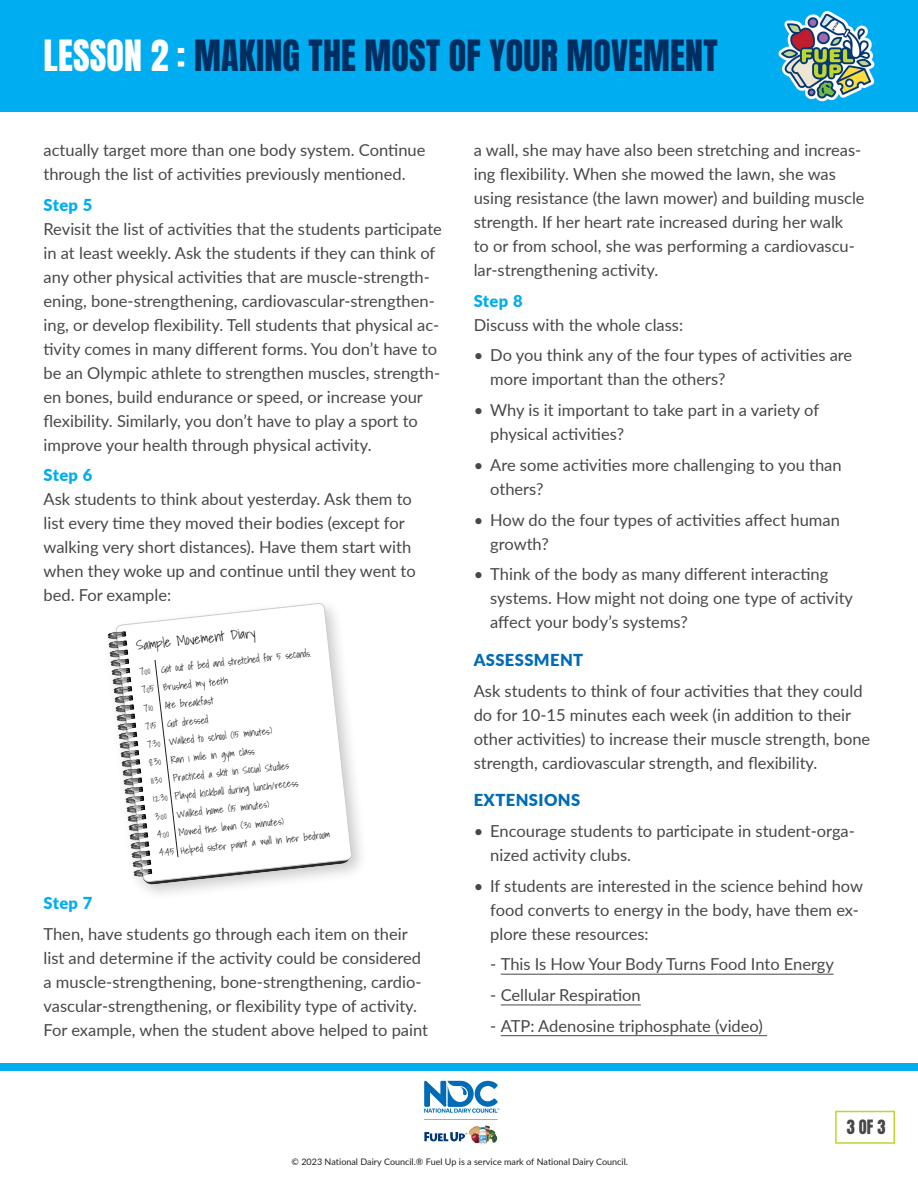
<style>
.page{position:relative;width:918px;height:1188px;background:#fff}
.page>*{position:absolute;margin:0;border:0;box-sizing:border-box;transform-origin:0 0}
.t1{font:36px "Anton";letter-spacing:.005em;color:#002e61}
.t2{font:16.5px/24px "Lato";color:#474747}
.t3{font:900 16.5px "Lato";letter-spacing:.02em;color:#00adf0}
.t4{font:900 16.5px "Lato";letter-spacing:.025em;color:#006bb6}
.t5{font:16.5px "Anton";color:#474747}
.t6{font:300 13.5px "Shadows Into";color:#231f20}
.t7{font:300 9.75px "Shadows Into";color:#231f20}
.t8{font:9px "Lato";color:#231f20}
.s1{color:#fff}
.s2{font-weight:900;color:#006bb6}
</style>
<div class="page">
<div style="left:0;top:0;width:918px;height:111px;background:#00adf0"></div>
<div style="left:0;top:1063px;width:918px;height:8px;background:#00adf0"></div>
<div style="left:835px;top:1111px;width:60px;height:33px;border:2px solid #bfd62e"></div>
<hr style="left:501px;top:974px;width:333px;height:1px;background:#474747">
<hr style="left:501px;top:1005px;width:140px;height:1px;background:#474747">
<hr style="left:501px;top:1035px;width:266px;height:1px;background:#474747">
<div style="left:102px;top:597px;width:267px;height:304px;background:#231f20;opacity:.23"></div>
<svg style="left:115px;top:603px;width:237px;height:280px"></svg>
<svg style="left:108px;top:631px;width:71px;height:247px"></svg>
<img style="left:778px;top:10px;width:97px;height:92px">
<img style="left:469px;top:1125px;width:28px;height:20px">
<svg style="left:424px;top:1132px;width:43px;height:9px"></svg>
<svg style="left:424px;top:1081px;width:75px;height:32px"></svg>
<svg style="left:424px;top:1119px;width:74px;height:1px"></svg>
<p class="t1" style="left:44px;top:38px;width:676px"><span class="s1">LESSON 2 :</span> MAKING THE MOST OF YOUR MOVEMENT</p>
<p class="t2" style="left:43px;top:137px;width:383px">actually target more than one body system. Continue through the list of activities previously mentioned.</p>
<p class="t3" style="left:43px;top:192px;width:50px">Step 5</p>
<p class="t2" style="left:43px;top:216px;width:400px">Revisit the list of activities that the students participate in at least weekly. Ask the students if they can think of any other physical activities that are muscle-strength&shy;ening, bone-strengthening, cardiovascular-strengthen&shy;ing, or develop flexibility. Tell students that physical ac&shy;tivity comes in many different forms. You don’t have to be an Olympic athlete to strengthen muscles, strength&shy;en bones, build endurance or speed, or increase your flexibility. Similarly, you don’t have to play a sport to improve your health through physical activity.</p>
<p class="t3" style="left:43px;top:463px;width:50px">Step 6</p>
<p class="t2" style="left:43px;top:487px;width:374px">Ask students to think about yesterday. Ask them to list every time they moved their bodies (except for walking very short distances). Have them start with when they woke up and continue until they went to bed. For example:</p>
<p class="t6" style="left:135px;top:634px;width:121px;rotate:-6deg">Sample Movement Diary</p>
<p class="t7" style="left:138px;top:664px;width:174px;rotate:-6deg">7:00 Got out of bed and stretched for 5 seconds.</p>
<p class="t7" style="left:140px;top:682px;width:89px;rotate:-6deg">7:05 Brushed my teeth</p>
<p class="t7" style="left:142px;top:700px;width:72px;rotate:-6deg">7:10 Ate breakfast</p>
<p class="t7" style="left:144px;top:718px;width:65px;rotate:-6deg">7:15 Got dressed</p>
<p class="t7" style="left:146px;top:736px;width:127px;rotate:-6deg">7:30 Walked to school (15 minutes)</p>
<p class="t7" style="left:148px;top:754px;width:108px;rotate:-6deg">8:30 Ran 1 mile in gym class</p>
<p class="t7" style="left:150px;top:772px;width:140px;rotate:-6deg">11:30 Practiced a skit in Social Studies</p>
<p class="t7" style="left:152px;top:790px;width:148px;rotate:-6deg">12:30 Played kickball during lunch/recess</p>
<p class="t7" style="left:154px;top:809px;width:116px;rotate:-6deg">3:00 Walked home (15 minutes)</p>
<p class="t7" style="left:156px;top:827px;width:129px;rotate:-6deg">4:00 Mowed the lawn (30 minutes)</p>
<p class="t7" style="left:158px;top:845px;width:174px;rotate:-6deg">4:45 Helped sister paint a wall in her bedroom</p>
<p class="t3" style="left:43px;top:891px;width:50px">Step 7</p>
<p class="t2" style="left:43px;top:921px;width:386px">Then, have students go through each item on their list and determine if the activity could be considered a muscle-strengthening, bone-strengthening, cardio&shy;vascular-strengthening, or flexibility type of activity.<br>For example, when the student above helped to paint</p>
<p class="t2" style="left:474px;top:137px;width:392px">a wall, she may have also been stretching and increas&shy;ing flexibility. When she mowed the lawn, she was using resistance (the lawn mower) and building muscle strength. If her heart rate increased during her walk<br>to or from school, she was performing a cardiovascu&shy;lar-strengthening activity.</p>
<p class="t3" style="left:474px;top:288px;width:50px">Step 8</p>
<p class="t2" style="left:474px;top:312px;width:211px">Discuss with the whole class:</p>
<p class="t2" style="left:490px;top:343px;width:364px;text-indent:-16px">• Do you think any of the four types of activities are more important than the others?</p>
<p class="t2" style="left:490px;top:397px;width:331px;text-indent:-16px">• Why is it important to take part in a variety of physical activities?</p>
<p class="t2" style="left:490px;top:452px;width:353px;text-indent:-16px">• Are some activities more challenging to you than others?</p>
<p class="t2" style="left:490px;top:507px;width:351px;text-indent:-16px">• How do the four types of activities affect human growth?</p>
<p class="t2" style="left:490px;top:562px;width:364px;text-indent:-16px">• Think of the body as many different interacting systems. How might not doing one type of activity affect your body’s systems?</p>
<p class="t2" style="left:474px;top:644px;width:390px;line-height:30.8px"><span class="s2">ASSESSMENT<br></span>Ask students to think of four activities that they could</p>
<p class="t2" style="left:474px;top:702px;width:398px">do for 10-15 minutes each week (in addition to their other activities) to increase their muscle strength, bone strength, cardiovascular strength, and flexibility.</p>
<p class="t4" style="left:474px;top:788px;width:108px">EXTENSIONS</p>
<p class="t2" style="left:490px;top:818px;width:366px;text-indent:-17px">• Encourage students to participate in student-orga&shy;nized activity clubs.</p>
<p class="t2" style="left:490px;top:873px;width:374px;text-indent:-16px">• If students are interested in the science behind how food converts to energy in the body, have them ex&shy;plore these resources:</p>
<p class="t2" style="left:490px;top:952px;width:345px">- This Is How Your Body Turns Food Into Energy</p>
<p class="t2" style="left:490px;top:982px;width:152px">- Cellular Respiration</p>
<p class="t2" style="left:490px;top:1013px;width:274px">- ATP: Adenosine triphosphate (video)</p>
<p class="t5" style="left:847px;top:1119px;width:40px">3 OF 3</p>
<p class="t8" style="left:292px;top:1156px;width:338px">© 2023 National Dairy Council.® Fuel Up is a service mark of National Dairy Council.</p>
</div>
